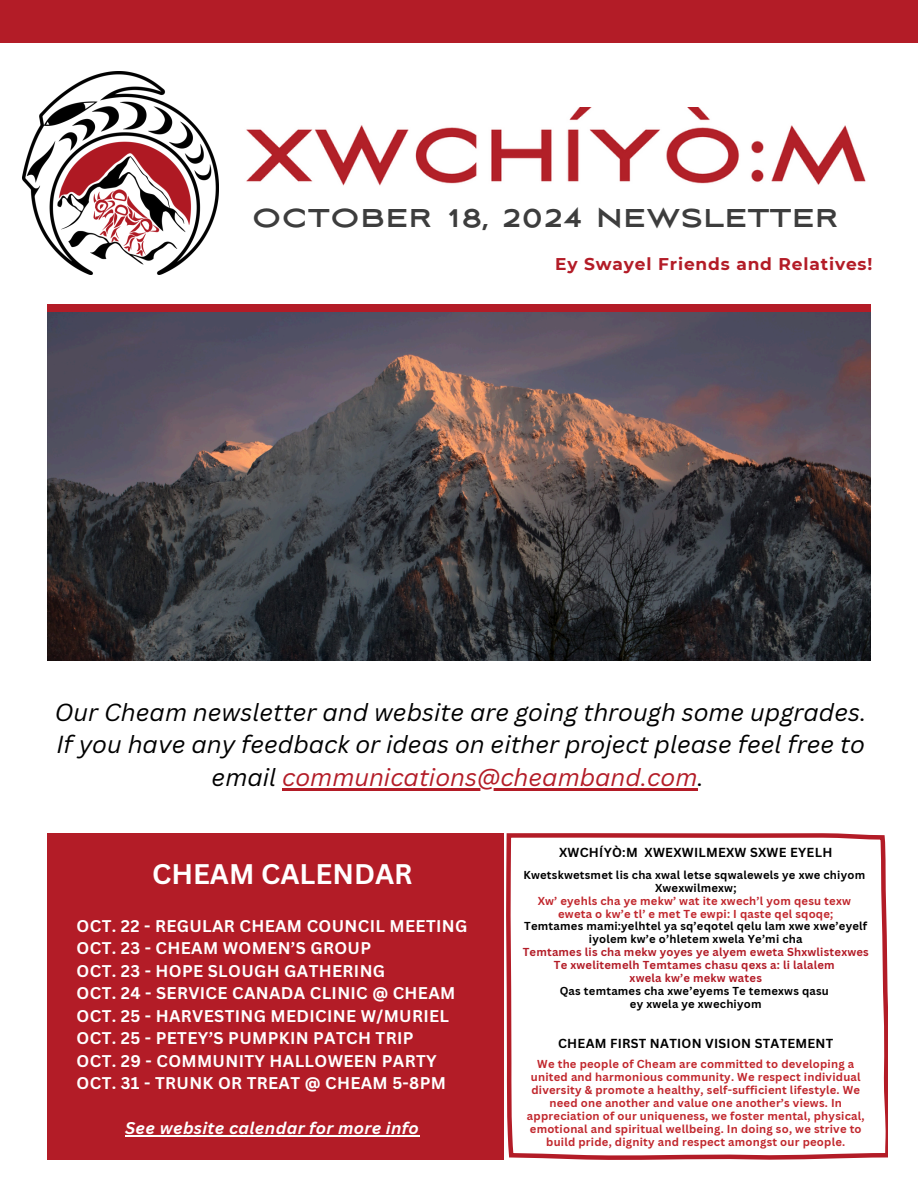
<style>
.page{position:relative;width:918px;height:1188px;background:#fff}
.page>*{position:absolute;margin:0;border:0;box-sizing:border-box;transform-origin:0 0}
.t1{font:700 32.25px "Aviano Sans";letter-spacing:.02em;color:#3d3d3d}
.t2{font:700 27.6px "Canva Sans";color:#fff}
.t3{font:italic 24px/32.7px "Canva Sans";color:#000;text-align:center}
.t4{font:700 16.95px "Montserrat";letter-spacing:.05em;color:#b31c27}
.t5{font:700 16.5px/22.5px "Canva Sans";letter-spacing:.02em;color:#fff}
.t6{font:italic 700 16.5px "Canva Sans";letter-spacing:.02em;color:#fff}
.t7{font:700 12.75px "Canva Sans";letter-spacing:.02em;color:#000}
.t8{font:700 11.25px/12.9px "Canva Sans";letter-spacing:.02em;color:#c1272d;text-align:center}
.t9{font:700 11.25px/12.9px "Canva Sans";letter-spacing:.02em;color:#000;text-align:center}
.t10{font:700 11.25px/12.9px "Canva Sans";letter-spacing:.02em;color:#b31c27;text-align:center}
.s1{color:#b31c27}
</style>
<div class="page">
<div style="left:0;top:0;width:918px;height:42px;background:#b31c27"></div>
<div style="left:47px;top:305px;width:824px;height:8px;background:#b31c27"></div>
<img style="left:47px;top:313px;width:824px;height:348px">
<img style="left:246px;top:107px;width:620px;height:79px">
<img style="left:22px;top:71px;width:197px;height:204px">
<div style="left:47px;top:833px;width:457px;height:327px;background:#b31c27"></div>
<svg style="left:506px;top:833px;width:382px;height:326px"></svg>
<hr style="left:282px;top:788px;width:415px;height:2px;background:#b31c27">
<hr style="left:125px;top:1136px;width:294px;height:1px;background:#fff">
<h1 class="t1" style="left:252px;top:203px;width:589px">OCTOBER 18, 2024 NEWSLETTER</h1>
<h5 class="t4" style="left:555px;top:253px;width:319px">Ey Swayel Friends and Relatives!</h5>
<p class="t3" style="left:55px;top:695px;width:813px">Our Cheam newsletter and website are going through some upgrades.<br>If you have any feedback or ideas on either project please feel free to email <span class="s1">communications@cheamband.com</span>.</p>
<h3 class="t2" style="left:152px;top:854px;width:262px">CHEAM CALENDAR</h3>
<h2 class="t5" style="left:77px;top:914px;width:392px">OCT. 22 - REGULAR CHEAM COUNCIL MEETING OCT. 23 - CHEAM WOMEN’S GROUP<br>OCT. 23 - HOPE SLOUGH GATHERING<br>OCT. 24 - SERVICE CANADA CLINIC @ CHEAM OCT. 25 - HARVESTING MEDICINE W/MURIEL OCT. 25 - PETEY’S PUMPKIN PATCH TRIP<br>OCT. 29 - COMMUNITY HALLOWEEN PARTY OCT. 31 - TRUNK OR TREAT @ CHEAM 5-8PM</h2>
<h4 class="t6" style="left:125px;top:1117px;width:295px">See website calendar for more info</h4>
<h5 class="t7" style="left:559px;top:844px;width:275px">XWCHÍYÒ:M XWEXWILMEXW SXWE EYELH</h5>
<h6 class="t9" style="left:523px;top:868px;width:343px">Kwetskwetsmet lis cha xwal letse sqwalewels ye xwe chiyom</h6>
<p class="t9" style="left:655px;top:881px;width:83px">Xwexwilmexw;</p>
<p class="t8" style="left:538px;top:894px;width:315px">Xw’ eyehls cha ye mekw’ wat ite xwech’l yom qesu texw</p>
<p class="t8" style="left:558px;top:907px;width:277px">eweta o kw’e tl’ e met Te ewpi: I qaste qel sqoqe;</p>
<p class="t9" style="left:524px;top:920px;width:345px">Temtames mami:yelhtel ya sq’eqotel qelu lam xwe xwe’eyelf iyolem kw’e o’hletem xwela Ye’mi cha</p>
<p class="t10" style="left:523px;top:946px;width:348px">Temtames lis cha mekw yoyes ye alyem eweta Shxwlistexwes<br>Te xwelitemelh Temtames chasu qexs a: li lalalem</p>
<p class="t10" style="left:630px;top:971px;width:134px">xwela kw’e mekw wates</p>
<p class="t9" style="left:560px;top:984px;width:271px">Qas temtames cha xwe’eyems Te temexws qasu</p>
<p class="t9" style="left:630px;top:997px;width:133px">ey xwela ye xwechiyom</p>
<p class="t7" style="left:558px;top:1034px;width:277px">CHEAM FIRST NATION VISION STATEMENT</p>
<h6 class="t8" style="left:527px;top:1057px;width:339px">We the people of Cheam are committed to developing a united and harmonious community. We respect individual diversity &amp; promote a healthy, self-sufficient lifestyle. We need one another and value one another’s views. In appreciation of our uniqueness, we foster mental, physical, emotional and spiritual wellbeing. In doing so, we strive to build pride, dignity and respect amongst our people.</h6>
</div>
